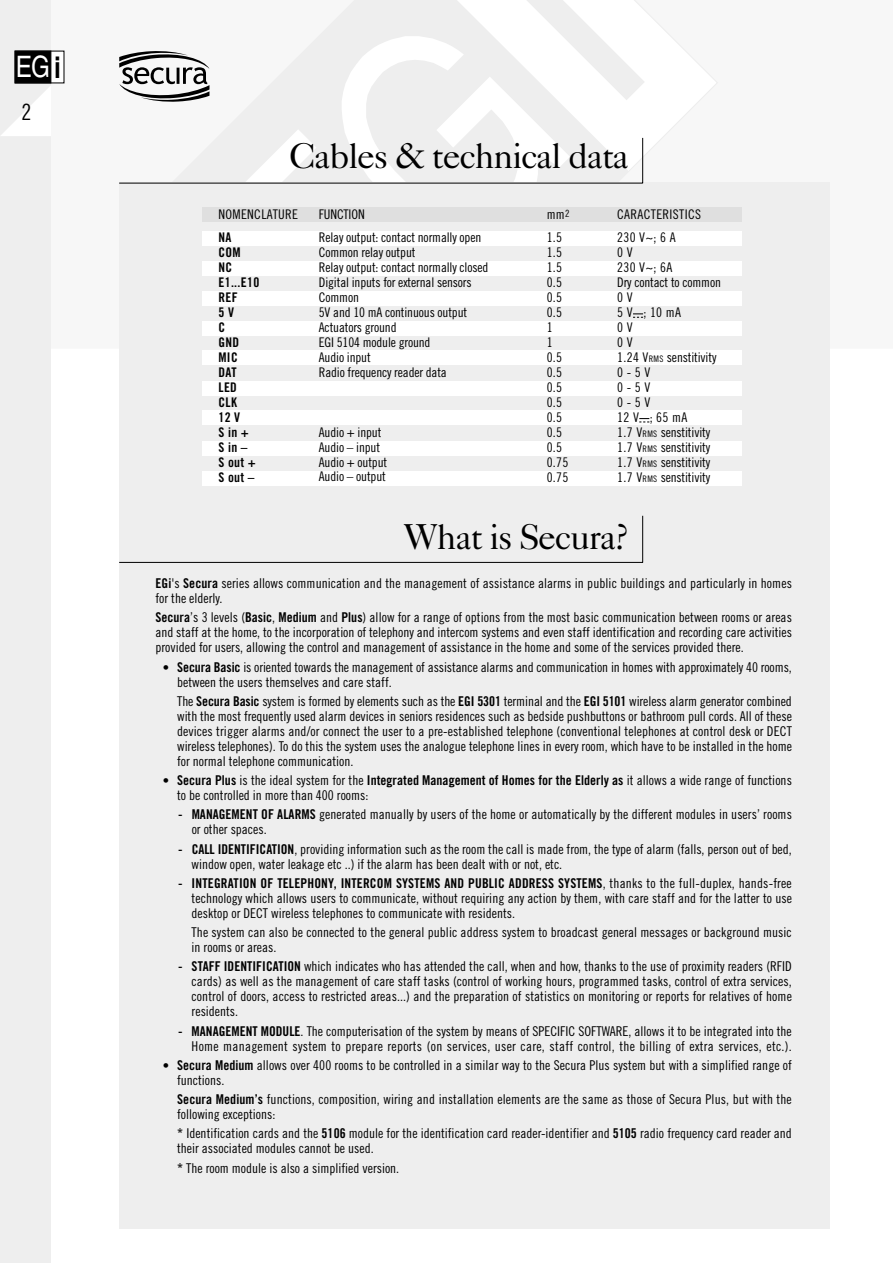
<style>
.page{position:relative;width:893px;height:1263px;background:#fff}
.page>*{position:absolute;margin:0;border:0;box-sizing:border-box;transform-origin:0 0}
.t1{font:36px "Caslon Five Forty";letter-spacing:-.03em;color:#000}
.t2{font:29.55px "Helvetica";color:#fff;scale:.82 1}
.t3{font:22.5px "Trade Gothic Cond Eighteen";color:#000}
.t4{font:13.5px/15px "Trade Gothic Cond Eighteen";color:#000}
.t5{font:13.5px/15px "Trade Gothic Cond Eighteen";letter-spacing:.02em;color:#000;text-align:right}
.t6{font:13.5px "Trade Gothic Bold Cond Twenty";letter-spacing:.01em;color:#000}
.t7{font:13.35px/15px "Trade Gothic Cond Eighteen";letter-spacing:-.01em;color:#000}
.t8{font:13.35px/15px "Trade Gothic Bold Cond Twenty";letter-spacing:.025em;color:#000}
.t9{font:13.35px/23.2px "Trade Gothic Cond Eighteen";letter-spacing:.025em;color:#000}
.s1{font-weight:700;font-size:29.7px;color:#000}
.s2{font-size:9px}
.s3{font-family:"Trade Gothic Bold Cond Twenty"}
.s4{font-size:12.75px}
.s5{font-family:"Trade Gothic Cond Eighteen";font-size:12.75px}
.s6{font-family:"Trade Gothic Cond Eighteen"}
</style>
<div class="page">
<div style="left:51px;top:0;width:841px;height:349px;background:#f7f7f7"></div>
<svg style="left:342px;top:182px;width:228px;height:1px"></svg>
<div style="left:0;top:0;width:51px;height:1263px;background:#eee"></div>
<div style="left:119px;top:183px;width:710px;height:1046px;background:#eee"></div>
<svg style="left:1px;top:86px;width:50px;height:50px"></svg>
<div style="left:15px;top:51px;width:49px;height:32px;background:#fff"></div>
<div style="left:15px;top:51px;width:36px;height:32px;background:#000"></div>
<svg style="left:119px;top:51px;width:90px;height:51px"></svg>
<hr style="left:642px;top:516px;width:1px;height:47px;background:#000">
<hr style="left:119px;top:562px;width:523px;height:1px;background:#000">
<div style="left:202px;top:207px;width:539px;height:15px;background:#dfdfdf"></div>
<div style="left:202px;top:231px;width:539px;height:15px;background:#fff"></div>
<div style="left:202px;top:261px;width:539px;height:15px;background:#fff"></div>
<div style="left:202px;top:291px;width:539px;height:15px;background:#fff"></div>
<div style="left:202px;top:321px;width:539px;height:15px;background:#fff"></div>
<div style="left:202px;top:350px;width:539px;height:15px;background:#fff"></div>
<div style="left:202px;top:381px;width:539px;height:15px;background:#fff"></div>
<div style="left:202px;top:410px;width:539px;height:15px;background:#fff"></div>
<div style="left:202px;top:441px;width:539px;height:15px;background:#fff"></div>
<div style="left:202px;top:471px;width:539px;height:15px;background:#fff"></div>
<svg style="left:633px;top:313px;width:10px;height:5px"></svg>
<svg style="left:639px;top:418px;width:10px;height:4px"></svg>
<hr style="left:642px;top:138px;width:1px;height:45px;background:#000">
<hr style="left:119px;top:183px;width:523px;height:1px;background:#000">
<h2 class="t2" style="left:16px;top:56px;width:57px">EG<span class="s1">i</span></h2>
<h3 class="t3" style="left:22px;top:104px;width:11px">2</h3>
<h1 class="t1" style="left:289px;top:142px;width:341px">Cables &amp; technical data</h1>
<p class="t9" style="left:218px;top:204px;width:81px">NOMENCLATURE</p>
<p class="t8" style="left:218px;top:232px;width:42px">NA<br>COM<br>NC<br>E1...E10<br>REF<br>5 V<br>C<br>GND<br>MIC<br>DAT<br>LED<br>CLK<br>12 V<br>S in +<br>S in –<br>S out +<br>S out –</p>
<p class="t7" style="left:319px;top:204px;width:164px;line-height:23.2px">FUNCTION<br>Relay output: contact normally open</p>
<p class="t7" style="left:319px;top:246px;width:171px">Common relay output<br>Relay output: contact normally closed<br>Digital inputs for external sensors<br>Common<br>5V and 10 mA continuous output<br>Actuators ground<br>EGI 5104 module ground<br>Audio input<br>Radio frequency reader data</p>
<p class="t7" style="left:319px;top:426px;width:70px">Audio + input<br>Audio – input<br>Audio + output<br>Audio – output</p>
<p class="t7" style="left:546px;top:204px;width:24px;line-height:23.2px">mm<sup>2<br></sup>1.5</p>
<p class="t7" style="left:546px;top:247px;width:23px">1.5<br>1.5<br>0.5<br>0.5<br>0.5<br>1<br>1<br>0.5<br>0.5<br>0.5<br>0.5<br>0.5<br>0.5<br>0.5<br>0.75<br>0.75</p>
<p class="t9" style="left:617px;top:204px;width:85px">CARACTERISTICS<br>230 V~; 6 A</p>
<p class="t7" style="left:617px;top:247px;width:105px">0 V<br>230 V~; 6A<br>Dry contact to common<br>0 V<br>5 V ; 10 mA<br>0 V<br>0 V<br>1.24 V<span class="s2">RMS</span> senstitivity<br>0 - 5 V<br>0 - 5 V<br>0 - 5 V<br>12 V ; 65 mA<br>1.7 V<span class="s2">RMS</span> senstitivity<br>1.7 V<span class="s2">RMS</span> senstitivity<br>1.7 V<span class="s2">RMS</span> senstitivity<br>1.7 V<span class="s2">RMS</span> senstitivity</p>
<h1 class="t1" style="left:404px;top:523px;width:226px">What is Secura?</h1>
<p class="t4" style="left:155px;top:577px;width:638px"><span class="s3">EGi</span>'s <span class="s3">Secura</span> series allows communication and the management of assistance alarms in public buildings and particularly in homes for the elderly.</p>
<p class="t4" style="left:155px;top:612px;width:638px;text-align:justify"><span class="s3">Secura</span>’s 3 levels (<span class="s3">Basic</span>, <span class="s3">Medium</span> and <span class="s3">Plus</span>) allow for a range of options from the most basic communication between rooms or areas and staff at the home, to the incorporation of telephony and intercom systems and even staff identification and recording care activities provided for users, allowing the control and management of assistance in the home and some of the services provided there.</p>
<p class="t4" style="left:177px;top:661px;width:616px;text-indent:-14px"><span class="s4">•</span> <span class="s3">Secura Basic</span> is oriented towards the management of assistance alarms and communication in homes with approximately 40 rooms, between the users themselves and care staff.</p>
<p class="t4" style="left:177px;top:695px;width:616px;text-align:justify">The <span class="s3">Secura Basic</span> system is formed by elements such as the <span class="s3">EGI 5301</span> terminal and the <span class="s3">EGI 5101</span> wireless alarm generator combined with the most frequently used alarm devices in seniors residences such as bedside pushbuttons or bathroom pull cords. All of these devices trigger alarms and/or connect the user to a pre-established telephone (conventional telephones at control desk or DECT wireless telephones). To do this the system uses the analogue telephone lines in every room, which have to be installed in the home for normal telephone communication.</p>
<p class="t6" style="left:163px;top:776px;width:630px"><span class="s5">•</span> Secura Plus <span class="s6">is the ideal system for the</span> Integrated Management of Homes for the Elderly as <span class="s6">it allows a wide range of functions</span></p>
<p class="t4" style="left:177px;top:789px;width:193px">to be controlled in more than 400 rooms:</p>
<p class="t4" style="left:192px;top:809px;width:601px;text-indent:-14px"><span class="s3">- MANAGEMENT OF ALARMS</span> generated manually by users of the home or automatically by the different modules in users’ rooms or other spaces.</p>
<p class="t4" style="left:192px;top:843px;width:601px;text-indent:-14px"><span class="s3">- CALL IDENTIFICATION</span>, providing information such as the room the call is made from, the type of alarm (falls, person out of bed, window open, water leakage etc ..) if the alarm has been dealt with or not, etc.</p>
<p class="t6" style="left:178px;top:878px;width:615px">- INTEGRATION OF TELEPHONY, INTERCOM SYSTEMS AND PUBLIC ADDRESS SYSTEMS<span class="s6">, thanks to the full-duplex, hands-free</span></p>
<p class="t4" style="left:192px;top:892px;width:601px">technology which allows users to communicate, without requiring any action by them, with care staff and for the latter to use desktop or DECT wireless telephones to communicate with residents.</p>
<p class="t4" style="left:192px;top:926px;width:601px">The system can also be connected to the general public address system to broadcast general messages or background music in rooms or areas.</p>
<p class="t4" style="left:192px;top:961px;width:601px;text-align:justify;text-indent:-14px"><span class="s3">- STAFF IDENTIFICATION</span> which indicates who has attended the call, when and how, thanks to the use of proximity readers (RFID cards) as well as the management of care staff tasks (control of working hours, programmed tasks, control of extra services, control of doors, access to restricted areas...) and the preparation of statistics on monitoring or reports for relatives of home residents.</p>
<p class="t5" style="left:178px;top:1025px;width:615px"><span class="s3">- MANAGEMENT MODULE</span>. The computerisation of the system by means of SPECIFIC SOFTWARE, allows it to be integrated into the<br>Home management system to prepare reports (on services, user care, staff control, the billing of extra services, etc.).</p>
<p class="t4" style="left:177px;top:1059px;width:616px;text-indent:-14px"><span class="s4">•</span> <span class="s3">Secura Medium</span> allows over 400 rooms to be controlled in a similar way to the Secura Plus system but with a simplified range of functions.</p>
<p class="t4" style="left:177px;top:1094px;width:616px"><span class="s3">Secura Medium’s</span> functions, composition, wiring and installation elements are the same as those of Secura Plus, but with the following exceptions:</p>
<p class="t4" style="left:177px;top:1128px;width:616px"><span class="s3">*</span> Identification cards and the <span class="s3">5106</span> module for the identification card reader-identifier and <span class="s3">5105</span> radio frequency card reader and their associated modules cannot be used.</p>
<p class="t4" style="left:177px;top:1162px;width:223px"><span class="s3">*</span> The room module is also a simplified version.</p>
</div>
